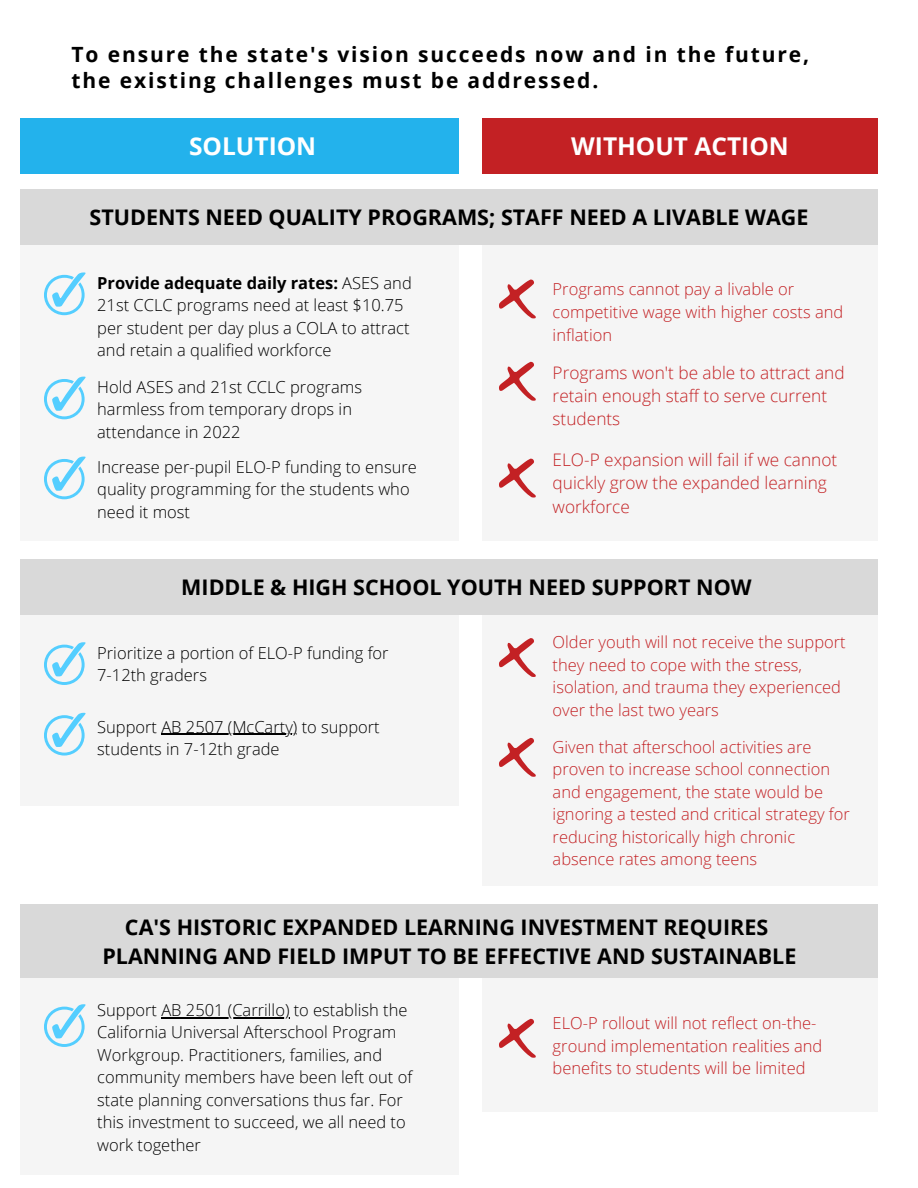
<style>
.page{position:relative;width:918px;height:1188px;background:#fff}
.page>*{position:absolute;margin:0;border:0;box-sizing:border-box;transform-origin:0 0}
.t1{font:700 24.45px "Open Sans";color:#fff}
.t2{font:700 21.45px "Open Sans";color:#000}
.t3{font:700 21px/25.8px "Open Sans";letter-spacing:.09em;color:#000}
.t4{font:300 17.25px/23.4px "Open Sans";color:#c32124}
.t5{font:300 16.5px/22.5px "Open Sans";color:#000}
.t6{font:300 16.5px/22.5px "Open Sans";color:#c32124}
.s1{font-weight:700}
</style>
<div class="page">
<div style="left:21px;top:119px;width:438px;height:55px;background:#23b2ec"></div>
<div style="left:482px;top:119px;width:396px;height:55px;background:#c32124"></div>
<div style="left:21px;top:190px;width:857px;height:55px;background:#d9d9d9"></div>
<div style="left:20px;top:245px;width:439px;height:296px;background:#f5f5f5"></div>
<div style="left:482px;top:245px;width:396px;height:296px;background:#f5f5f5"></div>
<div style="left:20px;top:615px;width:439px;height:191px;background:#f5f5f5"></div>
<div style="left:482px;top:615px;width:396px;height:271px;background:#f5f5f5"></div>
<div style="left:20px;top:978px;width:439px;height:197px;background:#f5f5f5"></div>
<div style="left:482px;top:978px;width:396px;height:134px;background:#f5f5f5"></div>
<svg style="left:499px;top:279px;width:37px;height:40px"></svg>
<svg style="left:44px;top:272px;width:42px;height:43px"></svg>
<svg style="left:499px;top:362px;width:37px;height:39px"></svg>
<svg style="left:499px;top:458px;width:37px;height:40px"></svg>
<svg style="left:44px;top:377px;width:42px;height:42px"></svg>
<div style="left:21px;top:560px;width:857px;height:55px;background:#d9d9d9"></div>
<svg style="left:499px;top:638px;width:37px;height:39px"></svg>
<svg style="left:44px;top:642px;width:42px;height:43px"></svg>
<svg style="left:44px;top:713px;width:42px;height:43px"></svg>
<hr style="left:161px;top:734px;width:136px;height:1px;background:#000">
<svg style="left:499px;top:1019px;width:37px;height:39px"></svg>
<svg style="left:44px;top:1004px;width:42px;height:43px"></svg>
<hr style="left:161px;top:1017px;width:128px;height:1px;background:#000">
<div style="left:21px;top:905px;width:857px;height:73px;background:#d9d9d9"></div>
<svg style="left:44px;top:457px;width:42px;height:42px"></svg>
<svg style="left:499px;top:738px;width:37px;height:39px"></svg>
<p class="t3" style="left:71px;top:41px;width:739px">To ensure the state's vision succeeds now and in the future, the existing challenges must be addressed.</p>
<p class="t1" style="left:189px;top:129px;width:129px">SOLUTION</p>
<p class="t1" style="left:571px;top:129px;width:219px">WITHOUT ACTION</p>
<p class="t2" style="left:90px;top:202px;width:720px">STUDENTS NEED QUALITY PROGRAMS; STAFF NEED A LIVABLE WAGE</p>
<p class="t5" style="left:97px;top:271px;width:316px"><span class="s1">Provide adequate daily rates:</span> ASES and 21st CCLC programs need at least $10.75 per student per day plus a COLA to attract and retain a qualified workforce</p>
<p class="t6" style="left:553px;top:277px;width:292px;line-height:23px">Programs cannot pay a livable or competitive wage with higher costs and inflation</p>
<p class="t5" style="left:97px;top:375px;width:266px">Hold ASES and 21st CCLC programs harmless from temporary drops in attendance in 2022</p>
<p class="t4" style="left:553px;top:360px;width:294px">Programs won't be able to attract and retain enough staff to serve current students</p>
<p class="t4" style="left:553px;top:447px;width:286px">ELO-P expansion will fail if we cannot quickly grow the expanded learning workforce</p>
<p class="t5" style="left:97px;top:455px;width:321px">Increase per-pupil ELO-P funding to ensure quality programming for the students who need it most</p>
<p class="t2" style="left:181px;top:572px;width:572px">MIDDLE &amp; HIGH SCHOOL YOUTH NEED SUPPORT NOW</p>
<p class="t5" style="left:97px;top:641px;width:293px">Prioritize a portion of ELO-P funding for<br>7-12th graders</p>
<p class="t6" style="left:553px;top:631px;width:295px">Older youth will not receive the support they need to cope with the stress, isolation, and trauma they experienced over the last two years</p>
<p class="t5" style="left:97px;top:715px;width:284px">Support AB 2507 (McCarty) to support students in 7-12th grade</p>
<p class="t6" style="left:553px;top:735px;width:299px">Given that afterschool activities are proven to increase school connection and engagement, the state would be ignoring a tested and critical strategy for reducing historically high chronic absence rates among teens</p>
<p class="t2" style="left:125px;top:912px;width:645px">CA'S HISTORIC EXPANDED LEARNING INVESTMENT REQUIRES</p>
<p class="t2" style="left:102px;top:941px;width:696px">PLANNING AND FIELD IMPUT TO BE EFFECTIVE AND SUSTAINABLE</p>
<p class="t5" style="left:97px;top:998px;width:317px">Support AB 2501 (Carrillo) to establish the California Universal Afterschool Program Workgroup. Practitioners, families, and community members have been left out of state planning conversations thus far. For this investment to succeed, we all need to work together</p>
<p class="t6" style="left:553px;top:1012px;width:271px">ELO-P rollout will not reflect on-the&shy;ground implementation realities and benefits to students will be limited</p>
</div>
